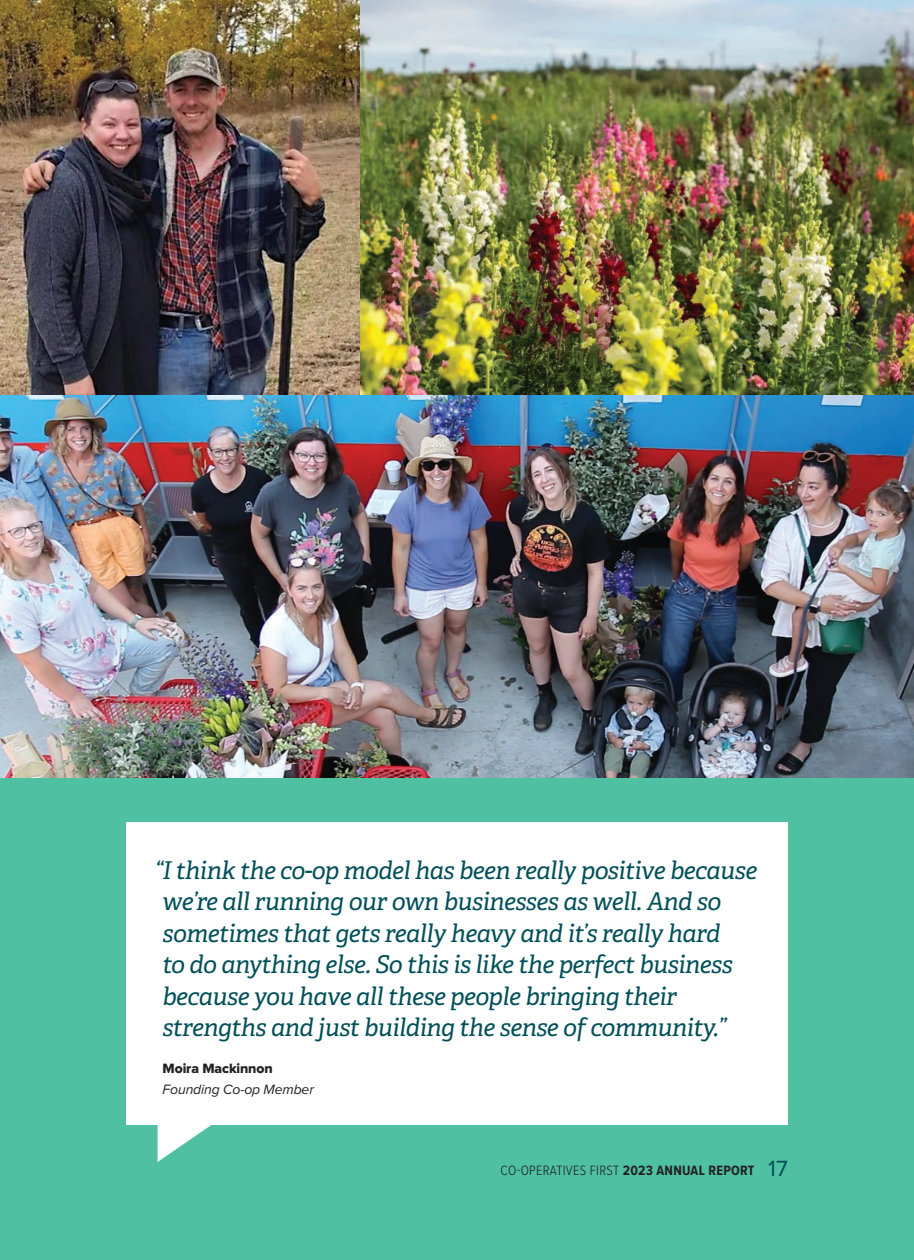
<style>
.page{position:relative;width:914px;height:1260px;background:#fff}
.page>*{position:absolute;margin:0;border:0;box-sizing:border-box;transform-origin:0 0}
.t1{font:italic 24.5px/31.5px "Adelle PE";letter-spacing:-.02em;color:#004f58}
.t2{font:300 14px "Proxima Nova Cond";letter-spacing:.02em;color:#231f20}
.t3{font:italic 14px/21px "Proxima Nova";letter-spacing:-.01em;color:#231f20}
.s1{font-family:"Proxima Nova Extrabld";font-style:normal}
.s2{font-weight:700}
.s3{font-family:"Proxima Nova";font-weight:400;font-size:22.75px;color:#004f58}
</style>
<div class="page">
<div style="left:0;top:777px;width:914px;height:483px;background:#4fc0a2"></div>
<img style="left:1px;top:0;width:913px;height:777px">
<img style="left:0;top:0;width:1px;height:395px">
<img style="left:0;top:395px;width:1px;height:382px">
<div style="left:126px;top:823px;width:662px;height:302px;background:#fff"></div>
<svg style="left:158px;top:1125px;width:53px;height:37px"></svg>
<p class="t1" style="left:162px;top:853px;width:596px;text-indent:-8px">“I think the co-op model has been really positive because we’re all running our own businesses as well. And so sometimes that gets really heavy and it’s really hard<br>to do anything else. So this is like the perfect business because you have all these people bringing their strengths and just building the sense of community.”</p>
<p class="t3" style="left:163px;top:1057px;width:153px"><span class="s1">Moira Mackinnon<br></span>Founding Co-op Member</p>
<p class="t2" style="left:500px;top:1160px;width:289px">CO-OPERATIVES FIRST <span class="s2">2023 ANNUAL REPORT</span> <span class="s3">17</span></p>
</div>
